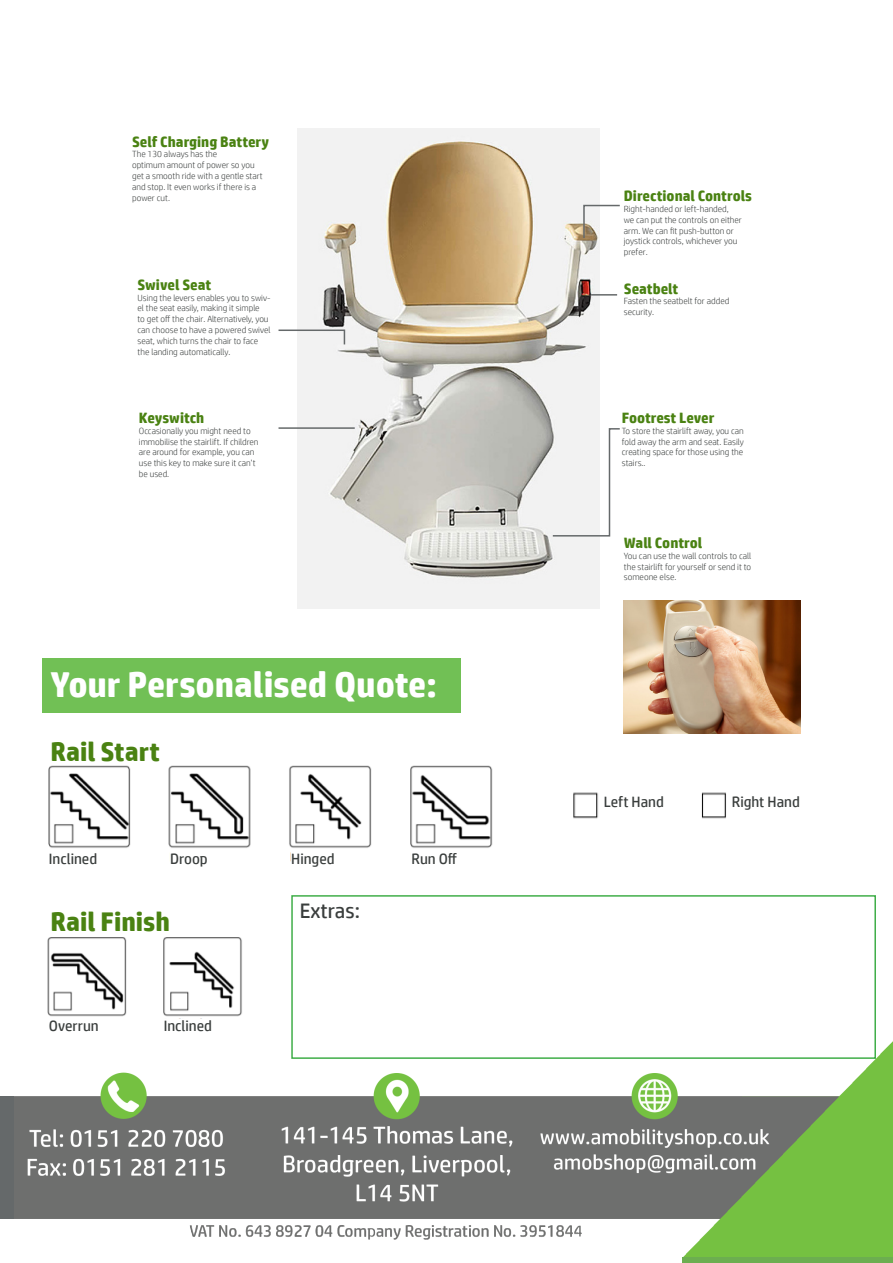
<style>
.page{position:relative;width:893px;height:1263px;background:#fff}
.page>*{position:absolute;margin:0;border:0;box-sizing:border-box;transform-origin:0 0}
.t1{font:700 36px "HP Simplified";color:#fff}
.t2{font:700 27px "HP Simplified";color:#4a8212}
.t3{font:21px "HP Simplified";color:#3a3e3d}
.t4{font:700 15px "HP Simplified";color:#4a8212}
.t5{font:15px "HP Simplified";color:#3a3e3d}
.t6{font:300 9px/10.8px "HP Simplified";color:#3a3e3d}
</style>
<div class="page">
<img style="left:14px;top:1041px;width:879px;height:217px">
<img style="left:48px;top:765px;width:445px;height:97px">
<img style="left:47px;top:937px;width:195px;height:82px">
<div style="left:42px;top:658px;width:419px;height:55px;background:#71c055"></div>
<img style="left:573px;top:792px;width:153px;height:27px">
<div style="left:49px;top:851px;width:49px;height:19px;background:#fff"></div>
<div style="left:170px;top:851px;width:49px;height:19px;background:#fff"></div>
<div style="left:291px;top:851px;width:50px;height:19px;background:#fff"></div>
<div style="left:411px;top:851px;width:50px;height:19px;background:#fff"></div>
<div style="left:604px;top:795px;width:84px;height:26px;background:#fff"></div>
<div style="left:291px;top:895px;width:585px;height:164px;background:#fff;border:2px solid #40ae49"></div>
<div style="left:682px;top:1258px;width:211px;height:5px;background:#6cae50"></div>
<div style="left:0;top:1096px;width:14px;height:123px;background:#65696a"></div>
<img style="left:297px;top:128px;width:303px;height:480px">
<hr style="left:591px;top:294px;width:26px;height:2px;background:#65696a">
<svg style="left:582px;top:204px;width:38px;height:35px"></svg>
<svg style="left:278px;top:329px;width:68px;height:17px"></svg>
<hr style="left:279px;top:427px;width:76px;height:2px;background:#65696a">
<img style="left:624px;top:601px;width:176px;height:133px">
<svg style="left:551px;top:427px;width:69px;height:110px"></svg>
<p class="t4" style="left:132px;top:132px;width:139px">Self Charging Battery</p>
<p class="t6" style="left:132px;top:149px;width:87px">The 130 always has the</p>
<p class="t6" style="left:132px;top:159px;width:132px">optimum amount of power so you get a smooth ride with a gentle start and stop. It even works if there is a power cut.</p>
<p class="t4" style="left:138px;top:275px;width:75px">Swivel Seat</p>
<p class="t6" style="left:138px;top:292px;width:135px">Using the levers enables you to swiv&shy;el the seat easily, making it simple<br>to get off the chair. Alternatively, you can choose to have a powered swivel seat, which turns the chair to face the landing automatically.</p>
<p class="t4" style="left:139px;top:408px;width:67px">Keyswitch</p>
<p class="t6" style="left:139px;top:425px;width:113px">Occasionally you might need to</p>
<p class="t6" style="left:139px;top:436px;width:121px">immobilise the stairlift. If children</p>
<p class="t6" style="left:139px;top:447px;width:117px">are around for example, you can</p>
<p class="t6" style="left:139px;top:457px;width:118px">use this key to make sure it can’t</p>
<p class="t6" style="left:139px;top:468px;width:32px">be used.</p>
<p class="t1" style="left:50px;top:660px;width:388px">Your Personalised Quote:</p>
<p class="t2" style="left:50px;top:734px;width:111px">Rail Start</p>
<p class="t5" style="left:49px;top:849px;width:50px">Inclined</p>
<p class="t5" style="left:170px;top:849px;width:39px">Droop</p>
<p class="t5" style="left:291px;top:849px;width:45px">Hinged</p>
<p class="t5" style="left:411px;top:849px;width:47px">Run Off</p>
<p class="t2" style="left:50px;top:904px;width:121px">Rail Finish</p>
<p class="t5" style="left:49px;top:1016px;width:51px">Overrun</p>
<p class="t5" style="left:164px;top:1016px;width:50px">Inclined</p>
<p class="t3" style="left:300px;top:897px;width:62px">Extras:</p>
<p class="t4" style="left:624px;top:186px;width:130px">Directional Controls</p>
<p class="t6" style="left:624px;top:203px;width:107px">Right-handed or left-handed,</p>
<p class="t6" style="left:624px;top:214px;width:120px">we can put the controls on either</p>
<p class="t6" style="left:624px;top:225px;width:112px">arm. We can fit push-button or</p>
<p class="t6" style="left:624px;top:236px;width:115px">joystick controls, whichever you</p>
<p class="t6" style="left:624px;top:246px;width:25px">prefer.</p>
<p class="t4" style="left:624px;top:278px;width:56px">Seatbelt</p>
<p class="t6" style="left:624px;top:295px;width:107px">Fasten the seatbelt for added</p>
<p class="t6" style="left:624px;top:306px;width:32px">security.</p>
<p class="t4" style="left:622px;top:408px;width:94px">Footrest Lever</p>
<p class="t6" style="left:622px;top:425px;width:123px">To store the stairlift away, you can</p>
<p class="t6" style="left:622px;top:436px;width:124px;text-align:justify">fold away the arm and seat. Easily creating space for those using the stairs..</p>
<p class="t4" style="left:624px;top:533px;width:80px">Wall Control</p>
<p class="t6" style="left:624px;top:550px;width:129px">You can use the wall controls to call</p>
<p class="t6" style="left:624px;top:561px;width:129px">the stairlift for yourself or send it to</p>
<p class="t6" style="left:624px;top:572px;width:54px">someone else.</p>
<p class="t5" style="left:604px;top:792px;width:62px">Left Hand</p>
<p class="t5" style="left:732px;top:792px;width:69px">Right Hand</p>
</div>
